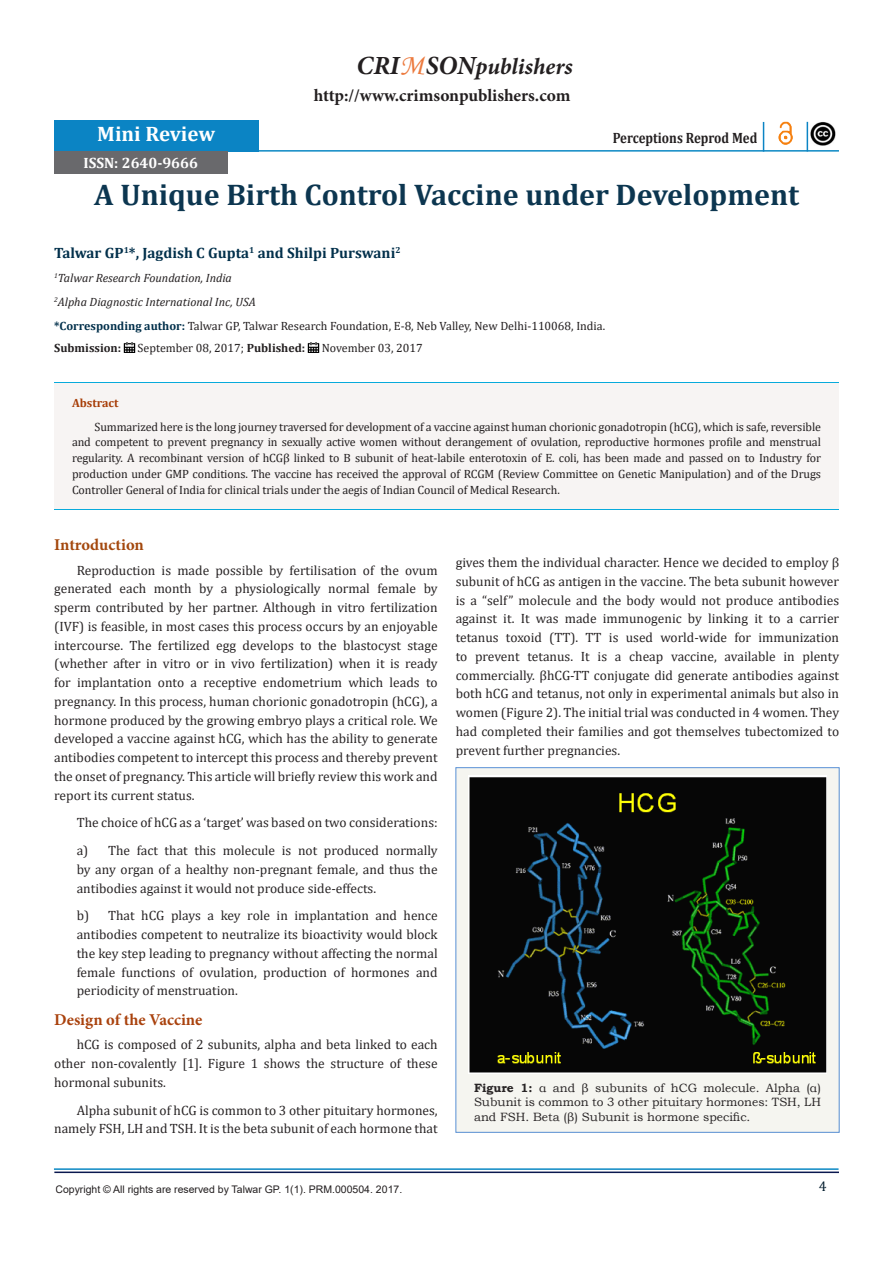
<style>
.page{position:relative;width:893px;height:1263px;background:#fff}
.page>*{position:absolute;margin:0;border:0;box-sizing:border-box;transform-origin:0 0}
.t1{font:700 30px "Cambria";color:#0c3650}
.t2{font:italic 700 23.25px "Minion Pro";letter-spacing:-.005em;color:#231f20}
.t3{font:700 21px "Cambria";color:#fff}
.t4{font:700 17.4px "Minion Pro";color:#231f20}
.t5{font:700 16.5px "Minion Pro";color:#a73d07}
.t6{font:700 16.5px "Minion Pro";letter-spacing:-.005em;color:#a14307}
.t7{font:700 15px "Cambria";color:#02304b}
.t8{font:700 15px "Cambria";color:#231f20;scale:.86 1}
.t9{font:700 15px "Cambria";color:#fff}
.t10{font:14.25px "Cambria";color:#021c2d}
.t11{font:13.5px/18.8px "Cambria";color:#231f20;text-align:justify}
.t12{font:12px/15.8px "Cambria";color:#231f20;text-align:justify}
.t13{font:12px/14.4px "Bookman Old Style";color:#231f20;text-align:justify}
.t14{font:italic 12px "Cambria";color:#231f20}
.t15{font:700 12px "Cambria";color:#231f20}
.t16{font:700 12px "Cambria";color:#a73d07}
.t17{font:10.5px "Arial";color:#231f20}
.s1{font-size:26.25px}
.s2{font-family:"Monotype Corsiva";font-weight:400;font-style:normal;font-size:29.1px;color:#ec7a3e}
.s3{font-weight:700;color:#02304b}
.s4{font-weight:700}
</style>
<div class="page">
<div style="left:456px;top:768px;width:383px;height:364px;background:#f5f5f0"></div>
<img style="left:469px;top:775px;width:357px;height:299px">
<svg style="left:124px;top:342px;width:11px;height:11px"></svg>
<svg style="left:308px;top:342px;width:11px;height:11px"></svg>
<div style="left:54px;top:120px;width:204px;height:32px;background:#0b84c4"></div>
<hr style="left:258px;top:150px;width:581px;height:2px;background:#0b88c4">
<hr style="left:763px;top:122px;width:1px;height:30px;background:#0b84c4">
<svg style="left:807px;top:122px;width:1px;height:28px"></svg>
<img style="left:778px;top:122px;width:15px;height:23px">
<hr style="left:54px;top:1168px;width:784px;height:2px;background:#0b88c4">
<hr style="left:54px;top:1171px;width:785px;height:2px;background:#0b184f">
<img style="left:811px;top:122px;width:24px;height:24px">
<div style="left:54px;top:382px;width:785px;height:127px;background:#f7f4f3"></div>
<hr style="left:54px;top:382px;width:785px;height:1px;background:#08aadb">
<hr style="left:54px;top:509px;width:785px;height:1px;background:#08aadb">
<div style="left:54px;top:151px;width:173px;height:23px;background:#69696c"></div>
<p class="t2" style="left:356px;top:50px;width:218px"><span class="s1">CRI</span><span class="s2">M</span><span class="s1">SON</span>publishers</p>
<p class="t4" style="left:314px;top:83px;width:258px">http://www.crimsonpublishers.com</p>
<p class="t3" style="left:97px;top:119px;width:120px">Mini Review</p>
<p class="t8" style="left:613px;top:127px;width:170px">Perceptions Reprod Med</p>
<p class="t9" style="left:83px;top:153px;width:116px">ISSN: 2640-9666</p>
<p class="t1" style="left:94px;top:173px;width:706px">A Unique Birth Control Vaccine under Development</p>
<p class="t7" style="left:54px;top:242px;width:348px">Talwar GP<sup>1</sup>*, Jagdish C Gupta<sup>1</sup> and Shilpi Purswani<sup>2</sup></p>
<p class="t14" style="left:54px;top:269px;width:179px"><sup>1</sup>Talwar Research Foundation, India</p>
<p class="t14" style="left:54px;top:293px;width:203px"><sup>2</sup>Alpha Diagnostic International Inc, USA</p>
<p class="t12" style="left:54px;top:318px;width:552px"><span class="s3">*Corresponding author:</span> Talwar GP, Talwar Research Foundation, E-8, Neb Valley, New Delhi-110068, India.</p>
<p class="t15" style="left:54px;top:339px;width:69px">Submission:</p>
<p class="t12" style="left:138px;top:340px;width:169px">September 08, 2017; <span class="s4">Published:</span></p>
<p class="t12" style="left:322px;top:340px;width:103px">November 03, 2017</p>
<p class="t16" style="left:72px;top:395px;width:48px">Abstract</p>
<p class="t12" style="left:72px;top:418px;width:750px;text-indent:22px">Summarized here is the long journey traversed for development of a vaccine against human chorionic gonadotropin (hCG), which is safe, reversible and competent to prevent pregnancy in sexually active women without derangement of ovulation, reproductive hormones profile and menstrual regularity. A recombinant version of hCGβ linked to B subunit of heat-labile enterotoxin of E. coli, has been made and passed on to Industry for production under GMP conditions. The vaccine has received the approval of RCGM (Review Committee on Genetic Manipulation) and of the Drugs Controller General of India for clinical trials under the aegis of Indian Council of Medical Research.</p>
<p class="t6" style="left:54px;top:533px;width:91px">Introduction</p>
<p class="t11" style="left:54px;top:560px;width:385px;text-indent:22px">Reproduction is made possible by fertilisation of the ovum generated each month by a physiologically normal female by sperm contributed by her partner. Although in vitro fertilization (IVF) is feasible, in most cases this process occurs by an enjoyable intercourse. The fertilized egg develops to the blastocyst stage (whether after in vitro or in vivo fertilization) when it is ready for implantation onto a receptive endometrium which leads to pregnancy. In this process, human chorionic gonadotropin (hCG), a hormone produced by the growing embryo plays a critical role. We developed a vaccine against hCG, which has the ability to generate antibodies competent to intercept this process and thereby prevent the onset of pregnancy. This article will briefly review this work and report its current status.</p>
<p class="t11" style="left:77px;top:809px;width:362px;line-height:27.8px">The choice of hCG as a ‘target’ was based on two considerations: a) The fact that this molecule is not produced normally</p>
<p class="t11" style="left:77px;top:860px;width:362px">by any organ of a healthy non-pregnant female, and thus the antibodies against it would not produce side-effects.</p>
<p class="t11" style="left:77px;top:906px;width:362px">b) That hCG plays a key role in implantation and hence antibodies competent to neutralize its bioactivity would block the key step leading to pregnancy without affecting the normal female functions of ovulation, production of hormones and periodicity of menstruation.</p>
<p class="t5" style="left:54px;top:1008px;width:150px">Design of the Vaccine</p>
<p class="t11" style="left:54px;top:1035px;width:385px;text-indent:22px">hCG is composed of 2 subunits, alpha and beta linked to each other non-covalently [1]. Figure 1 shows the structure of these hormonal subunits.</p>
<p class="t11" style="left:54px;top:1100px;width:385px;text-align:right">Alpha subunit of hCG is common to 3 other pituitary hormones, namely FSH, LH and TSH. It is the beta subunit of each hormone that</p>
<p class="t11" style="left:456px;top:553px;width:385px">gives them the individual character. Hence we decided to employ β subunit of hCG as antigen in the vaccine. The beta subunit however is a “self” molecule and the body would not produce antibodies against it. It was made immunogenic by linking it to a carrier tetanus toxoid (TT). TT is used world-wide for immunization to prevent tetanus. It is a cheap vaccine, available in plenty commercially. βhCG-TT conjugate did generate antibodies against both hCG and tetanus, not only in experimental animals but also in women (Figure 2). The initial trial was conducted in 4 women. They had completed their families and got themselves tubectomized to prevent further pregnancies.</p>
<p class="t13" style="left:474px;top:1080px;width:348px"><span class="s4">Figure 1:</span> α and β subunits of hCG molecule. Alpha (α)<br>Subunit is common to 3 other pituitary hormones: TSH, LH and FSH. Beta (β) Subunit is hormone specific.</p>
<p class="t17" style="left:56px;top:1182px;width:348px">Copyright © All rights are reserved by Talwar GP. 1(1). PRM.000504. 2017.</p>
<p class="t10" style="left:819px;top:1178px;width:9px">4</p>
</div>
